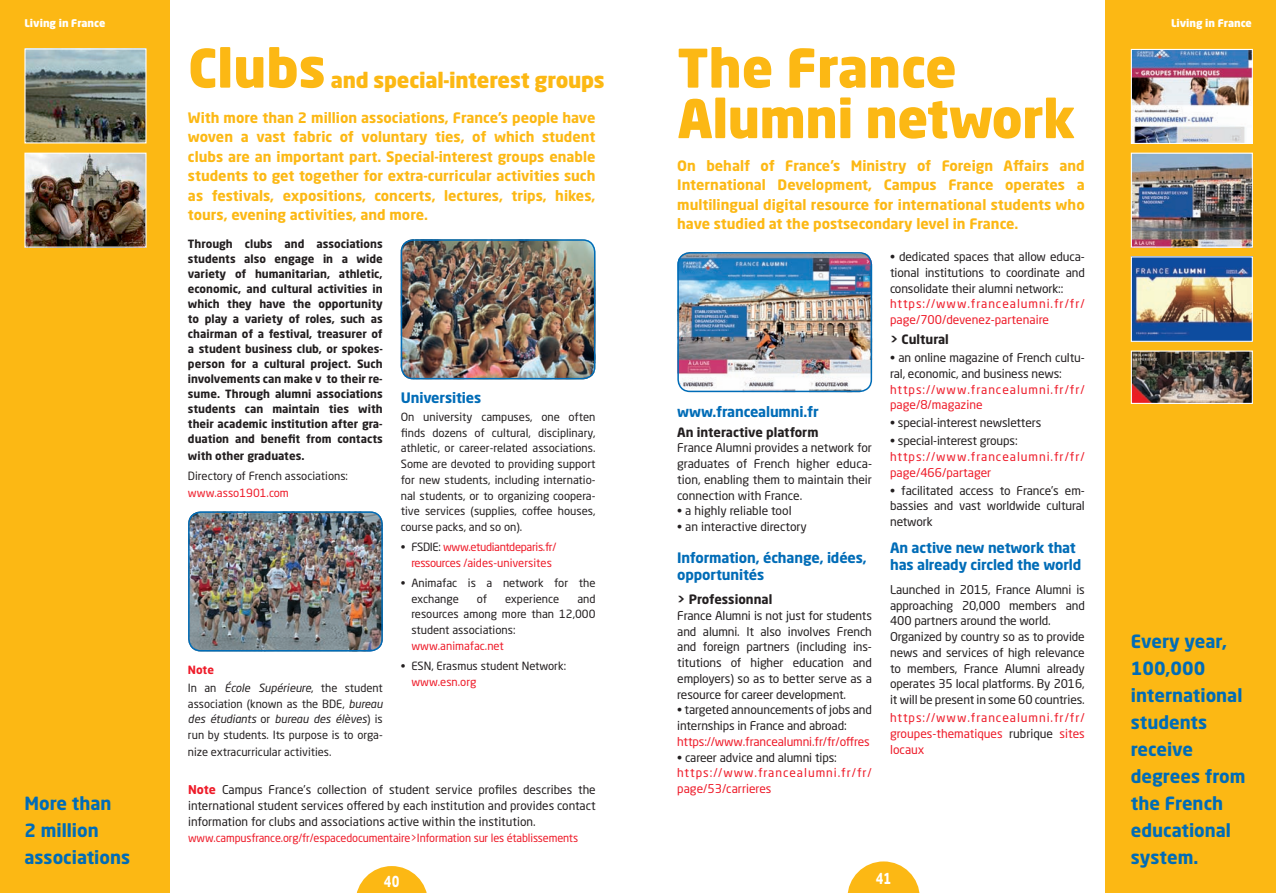
<style>
.page{position:relative;width:1276px;height:893px;background:#fff}
.page>*{position:absolute;margin:0;border:0;box-sizing:border-box;transform-origin:0 0}
.t1{font:900 52.5px/50.6px "Neo Sans Pro";letter-spacing:-.01em;color:#fcb814}
.t2{font:900 21px "Neo Sans Pro";letter-spacing:-.01em;color:#fcb814}
.t3{font:700 18px/27px "Neo Sans Pro";color:#006cb7}
.t4{font:700 15px "Neo Sans Pro";color:#fff;scale:.8 1}
.t5{font:700 14.25px/19.5px "Neo Sans Pro";color:#fcb814;text-align:justify}
.t6{font:700 14.25px/16.5px "Neo Sans Pro";letter-spacing:-.01em;color:#006cb7}
.t7{font:700 12.75px "Neo Sans Pro";color:#231f20}
.t8{font:12px/15.8px "Neo Sans Pro";letter-spacing:-.01em;color:#231f20;text-align:justify}
.t9{font:12px/15.8px "Neo Sans Pro";color:#ee1b29}
.t10{font:12px/15.8px "Neo Sans Pro";letter-spacing:.08em;color:#ee1b29}
.t11{font:11.25px/15.8px "Neo Sans Pro";color:#231f20;text-align:justify}
.t12{font:700 11.25px/15px "Neo Sans Pro";color:#231f20;text-align:justify}
.t13{font:11.25px "Neo Sans Pro";letter-spacing:-.01em;color:#ee1b29}
.t14{font:11.25px/15.8px "Neo Sans Pro";letter-spacing:-.03em;color:#ee1b29;text-align:center}
.t15{font:900 10.5px "Neo Sans Pro";color:#fff}
.s1{font-weight:700;color:#ee1b29}
.s2{font-style:italic}
.s3{color:#231f20}
</style>
<div class="page">
<div style="left:0;top:0;width:170px;height:893px;background:#fcb814"></div>
<svg style="left:356px;top:866px;width:71px;height:27px"></svg>
<svg style="left:847px;top:861px;width:72px;height:32px"></svg>
<div style="left:1106px;top:0;width:170px;height:893px;background:#fcb814"></div>
<img style="left:26px;top:155px;width:119px;height:91px">
<div style="left:24px;top:153px;width:123px;height:95px;border:1px solid #fff"></div>
<img style="left:26px;top:50px;width:119px;height:91px">
<div style="left:24px;top:48px;width:123px;height:95px;border:1px solid #fff"></div>
<img style="left:188px;top:514px;width:195px;height:137px">
<div style="left:188px;top:511px;width:195px;height:140px;border:2px solid #006cb7;border-radius:12px"></div>
<img style="left:1132px;top:155px;width:119px;height:91px">
<div style="left:1130px;top:153px;width:123px;height:95px;border:1px solid #fff"></div>
<img style="left:1132px;top:353px;width:119px;height:49px">
<div style="left:1130px;top:351px;width:123px;height:53px;border:1px solid #fff"></div>
<img style="left:1132px;top:51px;width:119px;height:91px">
<div style="left:1130px;top:49px;width:123px;height:95px;border:1px solid #fff"></div>
<img style="left:1132px;top:258px;width:119px;height:82px">
<div style="left:1130px;top:256px;width:123px;height:86px;border:1px solid #fff"></div>
<img style="left:679px;top:252px;width:193px;height:140px">
<div style="left:677px;top:252px;width:195px;height:140px;border:2px solid #006cb7;border-radius:12px"></div>
<img style="left:401px;top:239px;width:194px;height:140px">
<div style="left:401px;top:239px;width:194px;height:140px;border:2px solid #006cb7;border-radius:12px"></div>
<p class="t15" style="left:24px;top:16px;width:82px">Living in France</p>
<h3 class="t3" style="left:24px;top:789px;width:107px">More than<br>2 million associations</h3>
<h1 class="t1" style="left:188px;top:41px;width:139px">Clubs</h1>
<h2 class="t2" style="left:331px;top:66px;width:275px">and special-interest groups</h2>
<p class="t5" style="left:188px;top:107px;width:409px">With more than 2 million associations, France’s people have woven a vast fabric of voluntary ties, of which student clubs are an important part. Special-interest groups enable students to get together for extra-curricular activities such as festivals, expositions, concerts, lectures, trips, hikes, tours, evening activities, and more.</p>
<p class="t12" style="left:188px;top:236px;width:196px">Through clubs and associations students also engage in a wide variety of humanitarian, athletic, economic, and cultural activities in which they have the opportunity to play a variety of roles, such as chairman of a festival, treasurer of a student business club, or spokes&shy;person for a cultural project. Such involvements can make v to their re&shy;sume. Through alumni associations students can maintain ties with their academic institution after gra&shy;duation and benefit from contacts</p>
<p class="t12" style="left:188px;top:448px;width:118px">with other graduates.</p>
<p class="t11" style="left:188px;top:468px;width:162px">Directory of French associations:</p>
<p class="t13" style="left:188px;top:486px;width:102px">www.asso1901.com</p>
<p class="t11" style="left:188px;top:661px;width:196px;line-height:18px"><span class="s1">Note<br></span>In an <span class="s2">École Supérieure</span>, the student</p>
<p class="t11" style="left:188px;top:695px;width:196px">association (known as the BDE, <span class="s2">bureau des étudiants</span> or <span class="s2">bureau des élèves</span>) is run by students. Its purpose is to orga&shy;nize extracurricular activities.</p>
<p class="t6" style="left:401px;top:389px;width:82px">Universities</p>
<p class="t11" style="left:401px;top:409px;width:196px">On university campuses, one often finds dozens of cultural, disciplinary, athletic, or career-related associations.<br>Some are devoted to providing support for new students, including internatio&shy;nal students, or to organizing coopera&shy;tive services (supplies, coffee houses, course packs, and so on).</p>
<p class="t14" style="left:401px;top:539px;width:157px"><span class="s3">• FSDIE:</span> www.etudiantdeparis.fr/ ressources /aides-universites</p>
<p class="t11" style="left:411px;top:575px;width:186px;text-indent:-10px">• Animafac is a network for the exchange</p>
<p class="t11" style="left:477px;top:590px;width:12px">of</p>
<p class="t11" style="left:505px;top:590px;width:56px">experience</p>
<p class="t11" style="left:411px;top:590px;width:186px;text-indent:166px">and resources among more than 12,000 student associations:</p>
<p class="t13" style="left:411px;top:639px;width:94px">www.animafac.net</p>
<p class="t11" style="left:401px;top:658px;width:167px">• ESN, Erasmus student Network:</p>
<p class="t13" style="left:411px;top:675px;width:66px">www.esn.org</p>
<p class="t8" style="left:188px;top:782px;width:409px"><span class="s1">Note</span> Campus France’s collection of student service profiles describes the international student services offered by each institution and provides contact information for clubs and associations active within the institution.</p>
<p class="t13" style="left:188px;top:831px;width:391px">www.campusfrance.org/fr/espacedocumentaire&gt;Information sur les établissements</p>
<p class="t4" style="left:384px;top:871px;width:21px">40</p>
<h1 class="t1" style="left:677px;top:41px;width:399px">The France<br>Alumni network</h1>
<p class="t5" style="left:677px;top:155px;width:409px">On behalf of France’s Ministry of Foreign Affairs and International Development, Campus France operates a multilingual digital resource for international students who have studied at the postsecondary level in France.</p>
<p class="t6" style="left:677px;top:403px;width:143px">www.francealumni.fr</p>
<p class="t7" style="left:677px;top:424px;width:143px">An interactive platform</p>
<p class="t8" style="left:677px;top:440px;width:196px">France Alumni provides a network for graduates of French higher educa&shy;tion, enabling them to maintain their connection with France.</p>
<p class="t8" style="left:677px;top:503px;width:116px">• a highly reliable tool</p>
<p class="t8" style="left:677px;top:519px;width:131px">• an interactive directory</p>
<p class="t6" style="left:677px;top:549px;width:191px">Information, échange, idées, opportunités</p>
<p class="t7" style="left:677px;top:591px;width:97px">&gt; Professionnal</p>
<p class="t8" style="left:677px;top:607px;width:196px">France Alumni is not just for students and alumni. It also involves French and foreign partners (including ins&shy;titutions of higher education and employers) so as to better serve as a resource for career development.</p>
<p class="t8" style="left:677px;top:702px;width:196px">• targeted announcements of jobs and internships in France and abroad:</p>
<p class="t9" style="left:677px;top:733px;width:194px">https://www.francealumni.fr/fr/offres</p>
<p class="t8" style="left:677px;top:749px;width:161px">• career advice and alumni tips:</p>
<p class="t10" style="left:677px;top:765px;width:196px">https://www.francealumni.fr/fr/ page/53/carrieres</p>
<p class="t8" style="left:890px;top:249px;width:196px">• dedicated spaces that allow educa&shy;tional institutions to coordinate and consolidate their alumni network::</p>
<p class="t9" style="left:890px;top:296px;width:196px">https://www.francealumni.fr/fr/ page/700/devenez-partenaire</p>
<p class="t7" style="left:890px;top:331px;width:60px">&gt; Cultural</p>
<p class="t8" style="left:890px;top:350px;width:196px">• an online magazine of French cultu&shy;ral, economic, and business news:</p>
<p class="t10" style="left:890px;top:381px;width:196px">https://www.francealumni.fr/fr/ page/8/magazine</p>
<p class="t8" style="left:890px;top:415px;width:153px">• special-interest newsletters</p>
<p class="t8" style="left:890px;top:433px;width:129px">• special-interest groups:</p>
<p class="t10" style="left:890px;top:448px;width:196px">https://www.francealumni.fr/fr/ page/466/partager</p>
<p class="t8" style="left:890px;top:482px;width:196px">• facilitated access to France’s em&shy;bassies and vast worldwide cultural network</p>
<p class="t6" style="left:890px;top:539px;width:193px">An active new network that has already circled the world</p>
<p class="t8" style="left:890px;top:581px;width:196px;text-align:left">Launched in 2015, France Alumni is approaching 20,000 members and 400 partners around the world.<br>Organized by country so as to provide news and services of high relevance to members, France Alumni already operates 35 local platforms. By 2016, it will be present in some 60 countries.</p>
<p class="t9" style="left:890px;top:709px;width:196px;text-align:justify">https://www.francealumni.fr/fr/ groupes-thematiques <span class="s3">rubrique</span> sites locaux</p>
<p class="t4" style="left:876px;top:869px;width:21px">41</p>
<p class="t15" style="left:1171px;top:16px;width:82px">Living in France</p>
<h3 class="t3" style="left:1130px;top:627px;width:116px">Every year,<br>100,000 international students receive degrees from the French educational system.</h3>
</div>
